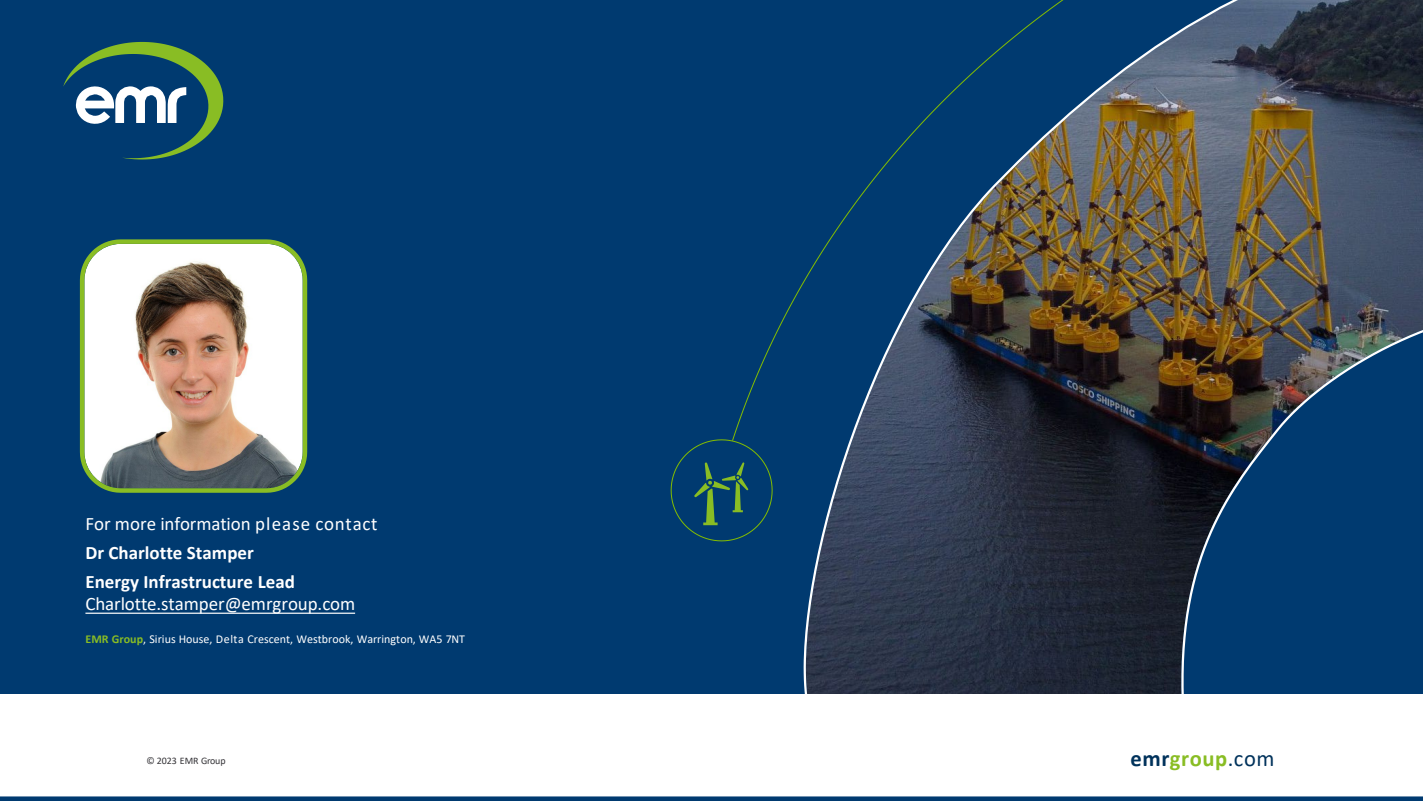
<style>
.page{position:relative;width:1423px;height:801px;background:#fff}
.page>*{position:absolute;margin:0;border:0;box-sizing:border-box;transform-origin:0 0}
.t1{font:700 22.6px "Calibri";letter-spacing:.025em;color:#89bd24}
.t2{font:19px "Calibri";letter-spacing:-.005em;color:#fff}
.t3{font:700 19px "Calibri";color:#fff}
.t4{font:12px "Calibri";color:#fff}
.t5{font:10px "Calibri";color:#333236}
.s1{font-weight:700;color:#89bd24}
.s2{color:#00325b}
.s3{font-weight:400;color:#00325b}
</style>
<div class="page">
<div style="left:0;top:0;width:1422px;height:800px;background:#003a70"></div>
<svg style="left:85px;top:612px;width:270px;height:1px"></svg>
<svg style="left:79px;top:239px;width:229px;height:254px;background:#c1baab"></svg>
<svg style="left:63px;top:42px;width:160px;height:117px"></svg>
<svg style="left:670px;top:438px;width:103px;height:103px"></svg>
<img style="left:802px;top:0;width:620px;height:694px">
<div style="left:0;top:694px;width:1422px;height:101px;background:#fff"></div>
<p class="t2" style="left:85px;top:510px;width:294px">For more information please contact</p>
<p class="t3" style="left:85px;top:538px;width:170px">Dr Charlotte Stamper</p>
<p class="t3" style="left:85px;top:567px;width:211px">Energy Infrastructure Lead</p>
<p class="t2" style="left:85px;top:590px;width:271px">Charlotte.stamper@emrgroup.com</p>
<p class="t4" style="left:85px;top:630px;width:381px"><span class="s1">EMR Group</span>, Sirius House, Delta Crescent, Westbrook, Warrington, WA5 7NT</p>
<p class="t5" style="left:146px;top:753px;width:81px">© 2023 EMR Group</p>
<h1 class="t1" style="left:1130px;top:742px;width:146px"><span class="s2">emr</span>group<span class="s3">.com</span></h1>
</div>
